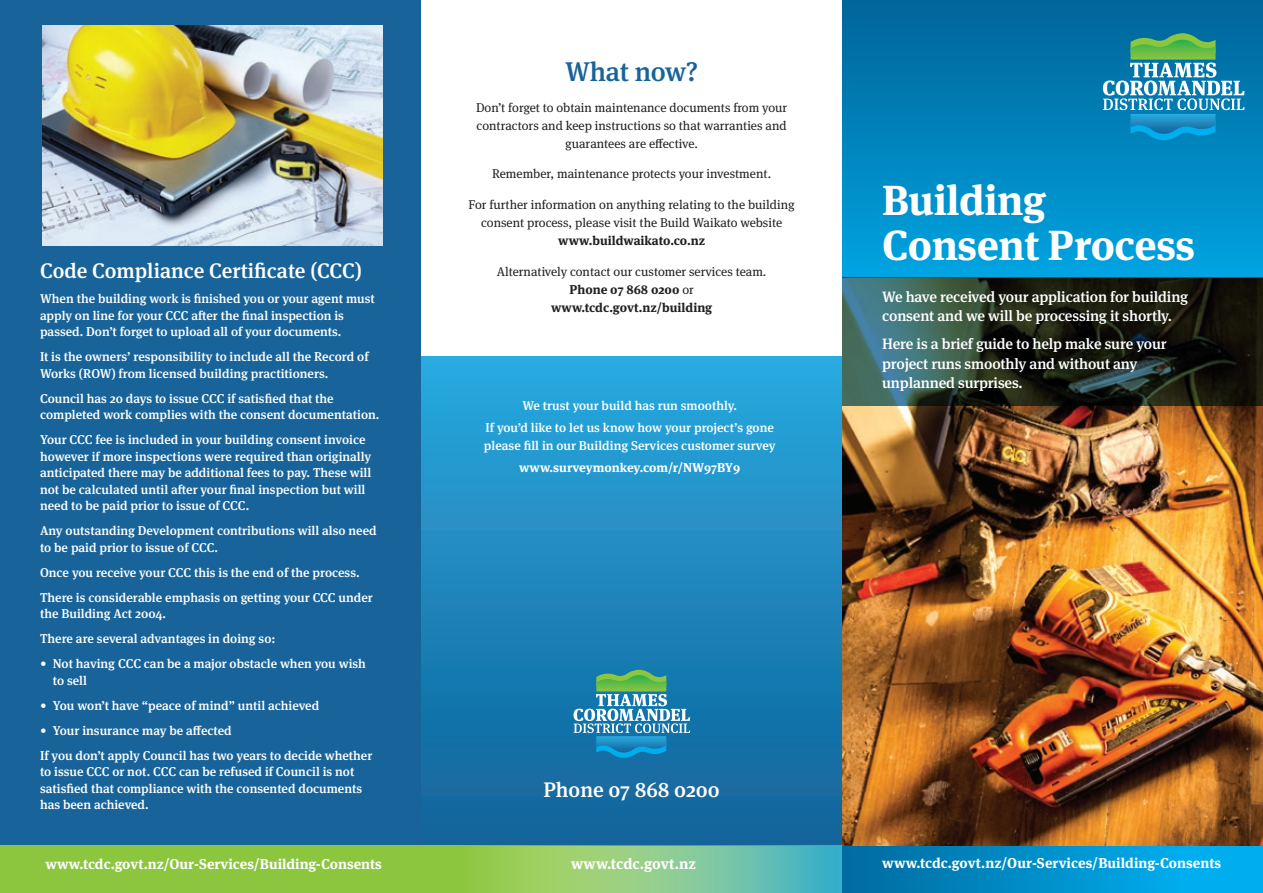
<style>
.page{position:relative;width:1263px;height:893px;background:#fff}
.page>*{position:absolute;margin:0;border:0;box-sizing:border-box;transform-origin:0 0}
.t1{font:700 42px/45px "Meta Serif OT";letter-spacing:-.01em;color:#fff}
.Heading1{font:500 27px "Meta Serif OT";letter-spacing:-.01em;color:#18649a}
.Heading1-2{font:500 21px "Meta Serif OT";color:#fff}
.Body_text{font:500 21px "Meta Serif OT";color:#fff}
.t2{font:500 15px/19.5px "Meta Serif OT";letter-spacing:-.01em;color:#fff}
.t3{font:700 15px "Meta Serif OT";color:#fff}
.t4{font:700 14.25px "Meta Serif OT";color:#fff}
.Body_text-2{font:500 12.75px/16.5px "Meta Serif OT";color:#fff}
.Body_text-3{font:12.75px/18px "Meta Serif OT";color:#231f20;text-align:center}
.Body_text-4{font:700 12.75px "Meta Serif OT";color:#fff}
.s1{font-weight:700}
</style>
<div class="page">
<div style="left:0;top:0;width:421px;height:853px;background:#18649a"></div>
<div style="left:842px;top:840px;width:421px;height:53px;background:linear-gradient(to right,#006ca0,#00b8fa)"></div>
<img style="left:842px;top:406px;width:421px;height:439px">
<div style="left:421px;top:357px;width:421px;height:488px;background:linear-gradient(to bottom,#2aa9df,#116297)"></div>
<div style="left:842px;top:0;width:421px;height:277px;background:linear-gradient(to bottom,#006498,#00a3e0)"></div>
<svg style="left:842px;top:278px;width:421px;height:128px;background:#24332b"></svg>
<svg style="left:0;top:845px;width:842px;height:48px;background:#86c660"></svg>
<svg style="left:1103px;top:33px;width:141px;height:107px;background:#3899b1"></svg>
<svg style="left:573px;top:670px;width:117px;height:88px;background:#4297af"></svg>
<img style="left:43px;top:26px;width:339px;height:220px">
<p class="Heading1-2" style="left:40px;top:258px;width:323px">Code Compliance Certificate (CCC)</p>
<p class="Body_text-2" style="left:40px;top:290px;width:336px">When the building work is finished you or your agent must apply on line for your CCC after the final inspection is passed. Don’t forget to upload all of your documents.</p>
<p class="Body_text-2" style="left:40px;top:348px;width:330px">It is the owners’ responsibility to include all the Record of<br>Works (ROW) from licensed building practitioners.</p>
<p class="Body_text-2" style="left:40px;top:390px;width:341px">Council has 20 days to issue CCC if satisfied that the completed work complies with the consent documentation.</p>
<p class="Body_text-2" style="left:40px;top:431px;width:333px">Your CCC fee is included in your building consent invoice however if more inspections were required than originally anticipated there may be additional fees to pay. These will not be calculated until after your final inspection but will need to be paid prior to issue of CCC.</p>
<p class="Body_text-2" style="left:40px;top:522px;width:338px">Any outstanding Development contributions will also need to be paid prior to issue of CCC.</p>
<p class="Body_text-2" style="left:40px;top:564px;width:321px">Once you receive your CCC this is the end of the process.</p>
<p class="Body_text-2" style="left:40px;top:589px;width:334px">There is considerable emphasis on getting your CCC under the Building Act 2004.</p>
<p class="Body_text-2" style="left:40px;top:630px;width:237px">There are several advantages in doing so:</p>
<p class="Body_text-2" style="left:53px;top:655px;width:315px;text-indent:-13px">• Not having CCC can be a major obstacle when you wish to sell</p>
<p class="Body_text-2" style="left:40px;top:697px;width:281px">• You won’t have “peace of mind” until achieved</p>
<p class="Body_text-2" style="left:40px;top:722px;width:193px">• Your insurance may be affected</p>
<p class="Body_text-2" style="left:40px;top:747px;width:334px">If you don’t apply Council has two years to decide whether to issue CCC or not. CCC can be refused if Council is not satisfied that compliance with the consented documents has been achieved.</p>
<p class="Heading1" style="left:565px;top:55px;width:134px">What now?</p>
<p class="Body_text-3" style="left:476px;top:98px;width:313px">Don’t forget to obtain maintenance documents from your contractors and keep instructions so that warranties and guarantees are effective.</p>
<p class="Body_text-3" style="left:492px;top:165px;width:281px">Remember, maintenance protects your investment.</p>
<p class="Body_text-3" style="left:468px;top:196px;width:328px">For further information on anything relating to the building consent process, please visit the Build Waikato website <span class="s1">www.buildwaikato.co.nz</span></p>
<p class="Body_text-3" style="left:497px;top:263px;width:271px">Alternatively contact our customer services team.<br><span class="s1">Phone 07 868 0200</span> or <span class="s1">www.tcdc.govt.nz/building</span></p>
<p class="Body_text-2" style="left:522px;top:397px;width:216px">We trust your build has run smoothly.</p>
<p class="Body_text-2" style="left:484px;top:419px;width:293px;line-height:18px">If you’d like to let us know how your project’s gone please fill in our Building Services customer survey</p>
<p class="Body_text-4" style="left:519px;top:460px;width:223px">www.surveymonkey.com/r/NW97BY9</p>
<p class="t1" style="left:882px;top:178px;width:314px">Building<br>Consent Process</p>
<p class="t2" style="left:882px;top:287px;width:308px">We have received your application for building consent and we will be processing it shortly.</p>
<p class="t2" style="left:882px;top:334px;width:286px">Here is a brief guide to help make sure your project runs smoothly and without any unplanned surprises.</p>
<p class="Body_text" style="left:543px;top:777px;width:178px">Phone 07 868 0200</p>
<p class="t4" style="left:45px;top:855px;width:338px">www.tcdc.govt.nz/Our-Services/Building-Consents</p>
<p class="t4" style="left:882px;top:854px;width:341px">www.tcdc.govt.nz/Our-Services/Building-Consents</p>
<p class="t3" style="left:571px;top:854px;width:126px">www.tcdc.govt.nz</p>
</div>
